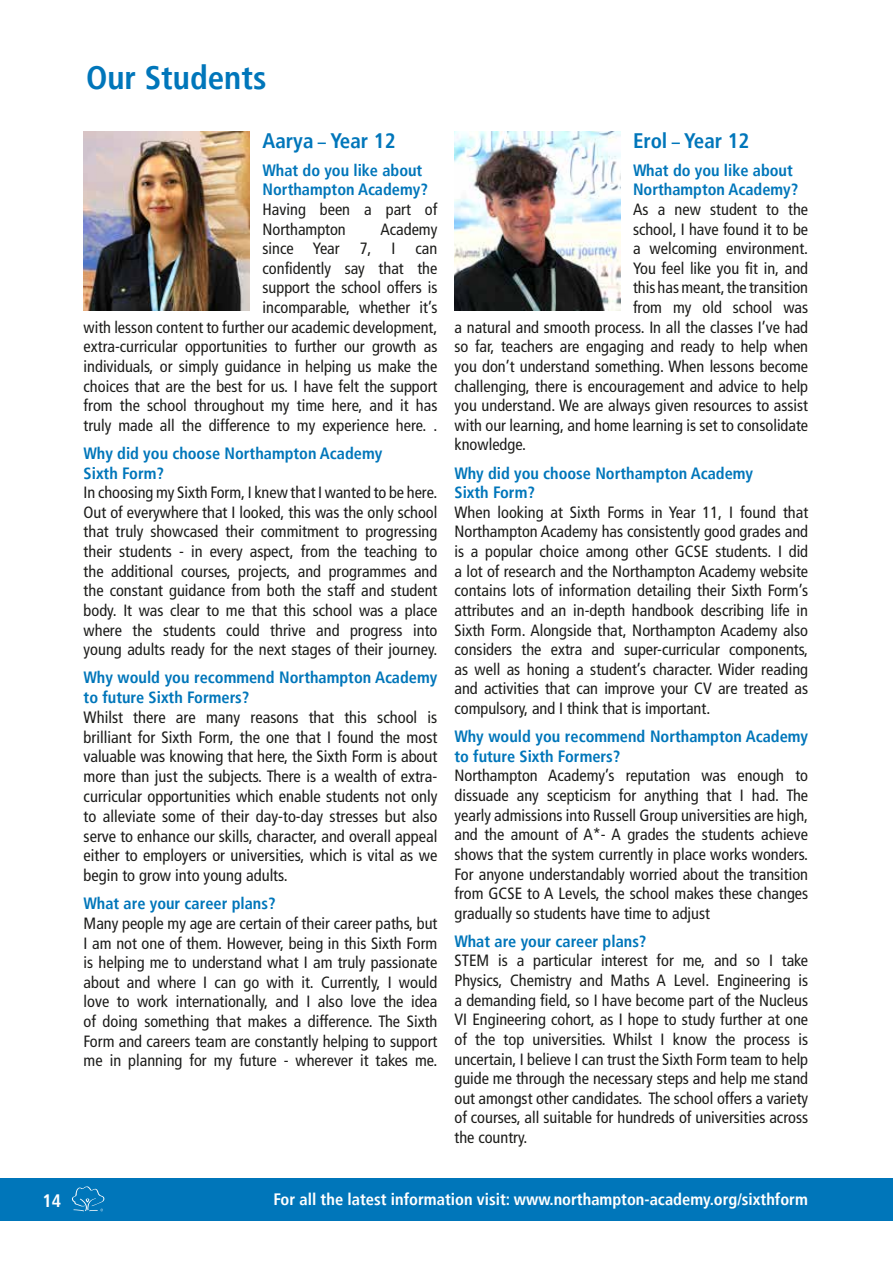
<style>
.page{position:relative;width:893px;height:1263px;background:#fff}
.page>*{position:absolute;margin:0;border:0;box-sizing:border-box;transform-origin:0 0}
.t1{font:700 condensed 33px "Frutiger LT";color:#0076ba}
.t2{font:700 condensed 21px "Frutiger LT";color:#0076ba}
.t3{font:700 condensed 18px "Frutiger LT";color:#fff}
.t4{font:condensed 16.5px/19.8px "Frutiger LT";color:#1d1d1b;text-align:justify}
.t5{font:700 condensed 16.5px "Frutiger LT";color:#fff}
.t6{font:condensed 16.35px/19.6px "Frutiger LT";color:#1d1d1b;text-align:justify}
.t7{font:700 condensed 16.35px/19.6px "Frutiger LT";color:#0076ba}
.s1{font-size:16.5px}
</style>
<div class="page">
<img style="left:84px;top:132px;width:166px;height:178px">
<img style="left:454px;top:132px;width:166px;height:178px">
<div style="left:0;top:1178px;width:893px;height:42px;background:#0076ba"></div>
<svg style="left:72px;top:1186px;width:32px;height:25px"></svg>
<h1 class="t1" style="left:86px;top:58px;width:182px">Our Students</h1>
<p class="t2" style="left:263px;top:128px;width:135px">Aarya <span class="s1">–</span> Year 12</p>
<p class="t7" style="left:263px;top:160px;width:167px">What do you like about<br>Northampton Academy?</p>
<p class="t6" style="left:263px;top:200px;width:176px">Having been a part of<br>Northampton</p>
<p class="t6" style="left:84px;top:219px;width:355px;text-align:right">Academy<br>since Year 7, I can<br>confidently say that the<br>support the school offers is<br>incomparable, whether it’s<br>with lesson content to further our academic development, extra-curricular opportunities to further our growth as individuals, or simply guidance in helping us make the choices that are the best for us. I have felt the support from the school throughout my time here, and it has truly made all the difference to my experience here. .</p>
<p class="t7" style="left:84px;top:443px;width:300px">Why did you choose Northampton Academy<br>Sixth Form?</p>
<p class="t6" style="left:84px;top:483px;width:355px">In choosing my Sixth Form, I knew that I wanted to be here.<br>Out of everywhere that I looked, this was the only school that truly showcased their commitment to progressing their students - in every aspect, from the teaching to the additional courses, projects, and programmes and the constant guidance from both the staff and student body. It was clear to me that this school was a place where the students could thrive and progress into young adults ready for the next stages of their journey.</p>
<p class="t7" style="left:84px;top:668px;width:355px">Why would you recommend Northampton Academy to future Sixth Formers?</p>
<p class="t4" style="left:84px;top:707px;width:355px">Whilst there are many reasons that this school is brilliant for Sixth Form, the one that I found the most valuable was knowing that here, the Sixth Form is about more than just the subjects. There is a wealth of extra&shy;curricular opportunities which enable students not only to alleviate some of their day-to-day stresses but also serve to enhance our skills, character, and overall appeal either to employers or universities, which is vital as we begin to grow into young adults.</p>
<p class="t7" style="left:84px;top:894px;width:194px">What are your career plans?</p>
<p class="t6" style="left:84px;top:913px;width:355px">Many people my age are certain of their career paths, but I am not one of them. However, being in this Sixth Form is helping me to understand what I am truly passionate about and where I can go with it. Currently, I would love to work internationally, and I also love the idea of doing something that makes a difference. The Sixth Form and careers team are constantly helping to support me in planning for my future - wherever it takes me.</p>
<p class="t2" style="left:633px;top:128px;width:118px">Erol <span class="s1">–</span> Year 12</p>
<p class="t7" style="left:633px;top:160px;width:167px">What do you like about<br>Northampton Academy?</p>
<p class="t6" style="left:633px;top:200px;width:177px">As a new student to the</p>
<p class="t6" style="left:633px;top:219px;width:177px">school, I have found it to be</p>
<p class="t6" style="left:633px;top:239px;width:177px">a welcoming environment.</p>
<p class="t6" style="left:633px;top:258px;width:177px">You feel like you fit in, and</p>
<p class="t6" style="left:633px;top:278px;width:177px">this has meant, the transition</p>
<p class="t6" style="left:633px;top:298px;width:177px">from my old school was</p>
<p class="t6" style="left:454px;top:317px;width:355px">a natural and smooth process. In all the classes I’ve had</p>
<p class="t6" style="left:454px;top:337px;width:355px">so far, teachers are engaging and ready to help when</p>
<p class="t6" style="left:454px;top:357px;width:355px">you don’t understand something. When lessons become</p>
<p class="t6" style="left:454px;top:376px;width:355px">challenging, there is encouragement and advice to help</p>
<p class="t6" style="left:454px;top:396px;width:355px">you understand. We are always given resources to assist</p>
<p class="t6" style="left:454px;top:415px;width:355px">with our learning, and home learning is set to consolidate</p>
<p class="t6" style="left:454px;top:435px;width:73px">knowledge.</p>
<p class="t7" style="left:454px;top:463px;width:300px">Why did you choose Northampton Academy<br>Sixth Form?</p>
<p class="t6" style="left:454px;top:502px;width:355px">When looking at Sixth Forms in Year 11, I found that Northampton Academy has consistently good grades and is a popular choice among other GCSE students. I did a lot of research and the Northampton Academy website contains lots of information detailing their Sixth Form’s attributes and an in-depth handbook describing life in Sixth Form. Alongside that, Northampton Academy also considers the extra and super-curricular components, as well as honing a student’s character. Wider reading and activities that can improve your CV are treated as compulsory, and I think that is important.</p>
<p class="t7" style="left:454px;top:727px;width:355px">Why would you recommend Northampton Academy to future Sixth Formers?</p>
<p class="t6" style="left:454px;top:766px;width:355px">Northampton Academy’s reputation was enough to dissuade any scepticism for anything that I had. The yearly admissions into Russell Group universities are high, and the amount of A*- A grades the students achieve shows that the system currently in place works wonders.<br>For anyone understandably worried about the transition from GCSE to A Levels, the school makes these changes gradually so students have time to adjust</p>
<p class="t7" style="left:454px;top:931px;width:194px">What are your career plans?</p>
<p class="t6" style="left:454px;top:951px;width:355px">STEM is a particular interest for me, and so I take Physics, Chemistry and Maths A Level. Engineering is a demanding field, so I have become part of the Nucleus VI Engineering cohort, as I hope to study further at one of the top universities. Whilst I know the process is uncertain, I believe I can trust the Sixth Form team to help guide me through the necessary steps and help me stand out amongst other candidates. The school offers a variety of courses, all suitable for hundreds of universities across the country.</p>
<p class="t3" style="left:43px;top:1190px;width:20px">14</p>
<p class="t5" style="left:273px;top:1190px;width:536px">For all the latest information visit: www.northampton-academy.org/sixthform</p>
</div>
